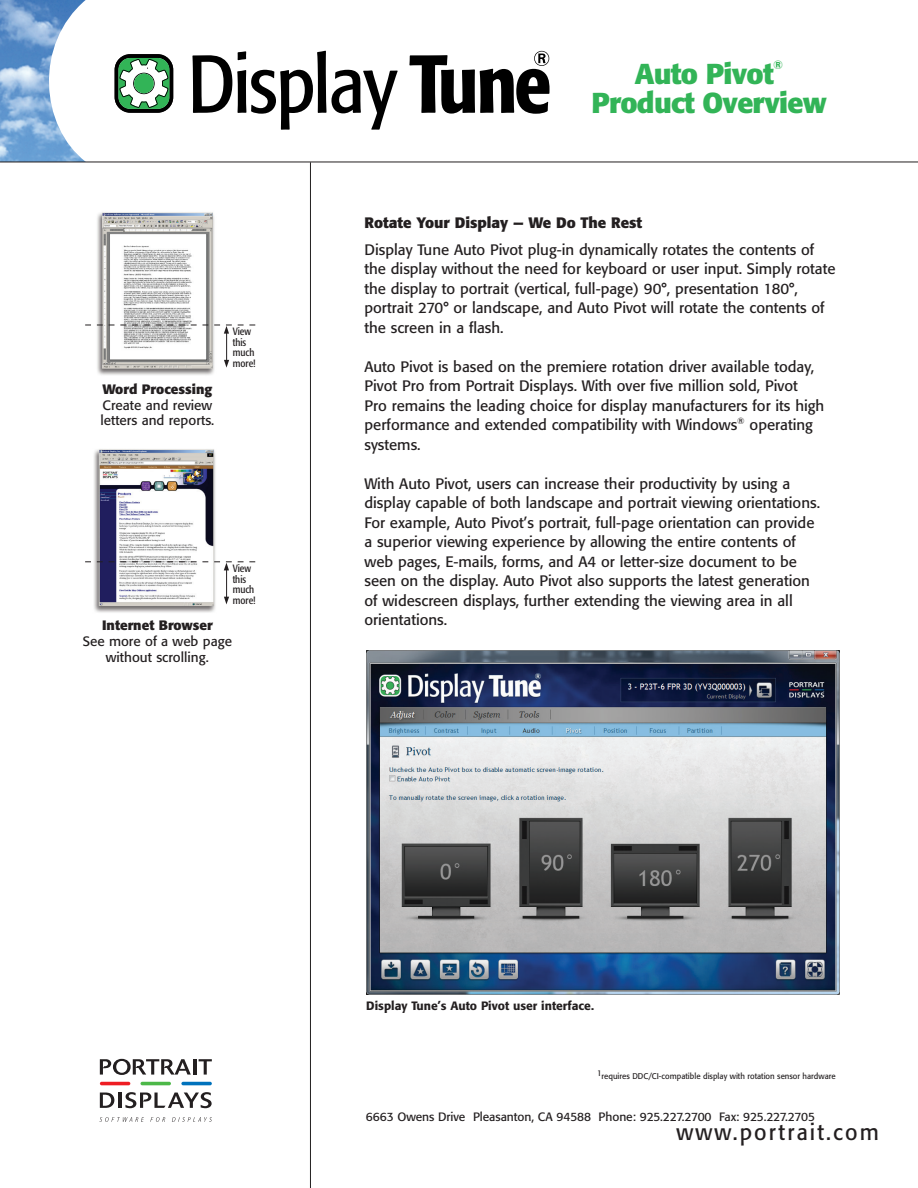
<style>
.page{position:relative;width:918px;height:1188px;background:#fff}
.page>*{position:absolute;margin:0;border:0;box-sizing:border-box;transform-origin:0 0}
.t1{font:700 28.5px "Formata";letter-spacing:-.025em;color:#32b457}
.t2{font:22.5px "Formata";letter-spacing:.1em;color:#231f20;scale:.95 1}
.body_text_1{font:15px/19.5px "Formata";color:#231f20}
.head_2{font:700 15px "Formata";color:#231f20}
.t3{font:13.5px/15.8px "Formata";color:#231f20;text-align:center}
.t4{font:700 13.5px "Formata";color:#231f20}
.t5{font:12px "Formata";letter-spacing:-.005em;color:#231f20}
.t6{font:500 12px "Formata";color:#231f20}
.t7{font:700 12px "Formata";color:#32b457}
.t8{font:condensed 10.5px/10.5px "Formata";color:#231f20}
.t9{font:8.25px "Formata";color:#231f20;scale:.95 1}
</style>
<div class="page">
<svg style="left:192px;top:51px;width:206px;height:79px"></svg>
<svg style="left:115px;top:54px;width:58px;height:59px"></svg>
<div style="left:134px;top:74px;width:20px;height:19px;background:#32b457;border-radius:50%"></div>
<svg style="left:409px;top:51px;width:141px;height:63px"></svg>
<img style="left:0;top:0;width:86px;height:162px">
<hr style="left:0;top:162px;width:918px;height:1px;background:#231f20">
<hr style="left:310px;top:162px;width:1px;height:1026px;background:#231f20">
<hr style="left:181px;top:1082px;width:31px;height:3px;background:#0072bc;border-radius:2px">
<hr style="left:141px;top:1082px;width:30px;height:3px;background:#4cb848;border-radius:2px">
<hr style="left:100px;top:1082px;width:30px;height:3px;background:#ee1d23;border-radius:2px">
<svg style="left:100px;top:1059px;width:91px;height:16px"></svg>
<hr style="left:193px;top:1059px;width:3px;height:16px;background:#231f20">
<svg style="left:199px;top:1059px;width:13px;height:16px"></svg>
<svg style="left:100px;top:1093px;width:14px;height:15px"></svg>
<hr style="left:118px;top:1093px;width:3px;height:15px;background:#231f20">
<svg style="left:125px;top:1092px;width:87px;height:16px"></svg>
<svg style="left:99px;top:1117px;width:45px;height:5px"></svg>
<svg style="left:150px;top:1117px;width:15px;height:5px"></svg>
<svg style="left:172px;top:1117px;width:40px;height:5px"></svg>
<img style="left:94px;top:449px;width:132px;height:164px">
<hr style="left:226px;top:566px;width:1px;height:35px;background:#231f20">
<svg style="left:85px;top:561px;width:170px;height:9px"></svg>
<svg style="left:224px;top:597px;width:5px;height:7px"></svg>
<img style="left:85px;top:212px;width:141px;height:163px">
<hr style="left:226px;top:330px;width:1px;height:34px;background:#231f20">
<svg style="left:85px;top:325px;width:170px;height:9px"></svg>
<svg style="left:224px;top:360px;width:5px;height:8px"></svg>
<img style="left:366px;top:650px;width:474px;height:345px">
<p class="t4" style="left:102px;top:381px;width:112px">Word Processing</p>
<p class="t3" style="left:101px;top:397px;width:115px;text-align:left">Create and review letters and reports.</p>
<p class="t8" style="left:233px;top:327px;width:24px">View this much more!</p>
<p class="t8" style="left:233px;top:563px;width:24px">View this much more!</p>
<p class="t4" style="left:102px;top:617px;width:112px">Internet Browser</p>
<p class="t3" style="left:83px;top:634px;width:151px">See more of a web page without scrolling.</p>
<p class="t1" style="left:635px;top:57px;width:140px">Auto Pivot</p>
<p class="t7" style="left:773px;top:58px;width:11px">®</p>
<p class="t1" style="left:592px;top:85px;width:236px">Product Overview</p>
<p class="head_2" style="left:364px;top:213px;width:279px">Rotate Your Display — We Do The Rest</p>
<p class="body_text_1" style="left:364px;top:240px;width:473px">Display Tune Auto Pivot plug-in dynamically rotates the contents of the display without the need for keyboard or user input. Simply rotate the display to portrait (vertical, full-page) 90°, presentation 180°, portrait 270° or landscape, and Auto Pivot will rotate the contents of the screen in a flash.</p>
<p class="body_text_1" style="left:364px;top:357px;width:461px">Auto Pivot is based on the premiere rotation driver available today, Pivot Pro from Portrait Displays. With over five million sold, Pivot<br>Pro remains the leading choice for display manufacturers for its high performance and extended compatibility with Windows<sup>®</sup> operating systems.</p>
<p class="body_text_1" style="left:364px;top:474px;width:457px">With Auto Pivot, users can increase their productivity by using a display capable of both landscape and portrait viewing orientations.<br>For example, Auto Pivot’s portrait, full-page orientation can provide a superior viewing experience by allowing the entire contents of web pages, E-mails, forms, and A4 or letter-size document to be seen on the display. Auto Pivot also supports the latest generation of widescreen displays, further extending the viewing area in all orientations.</p>
<p class="t6" style="left:366px;top:999px;width:229px">Display Tune’s Auto Pivot user interface.</p>
<p class="t9" style="left:597px;top:1071px;width:253px">1requires DDC/CI-compatible display with rotation sensor hardware</p>
<p class="t5" style="left:366px;top:1109px;width:451px">6663 Owens Drive Pleasanton, CA 94588 Phone: 925.227.2700 Fax: 925.227.2705</p>
<p class="t2" style="left:676px;top:1118px;width:215px">www.portrait.com</p>
</div>
